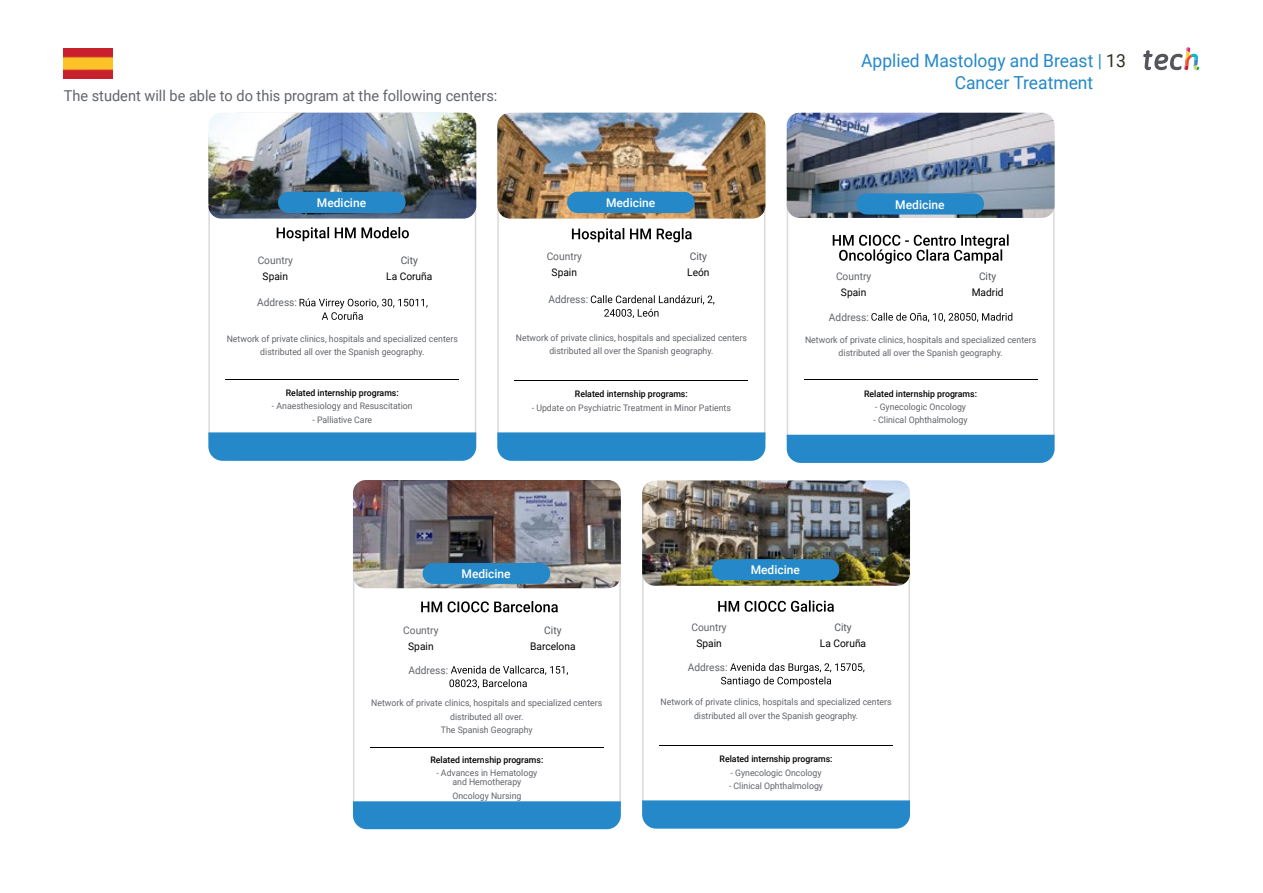
<style>
.page{position:relative;width:1263px;height:893px;background:#fff}
.page>*{position:absolute;margin:0;border:0;box-sizing:border-box;transform-origin:0 0}
.t1{font:18px/22.5px "Roboto";color:#2488c9}
.t2{font:15px "Roboto";color:#61646a}
.t3{font:500 12px "Roboto";color:#fff}
.t4{font:10.5px "Roboto";color:#61646a}
.t5{font:10.5px "Roboto";color:#000}
.t6{font:10.5px "Roboto";color:#52555b}
.t7{font:9px/13.5px "Roboto";color:#61646a;text-align:center}
.t8{font:500 9px "Roboto";color:#000}
.s1{color:#312e20}
</style>
<div class="page">
<svg style="left:1143px;top:47px;width:56px;height:24px"></svg>
<svg style="left:208px;top:112px;width:269px;height:337px"></svg>
<img style="left:208px;top:113px;width:268px;height:106px">
<div style="left:278px;top:192px;width:128px;height:21px;background:#2488c9;border-radius:11px"></div>
<svg style="left:208px;top:432px;width:268px;height:29px"></svg>
<hr style="left:225px;top:379px;width:234px;height:1px;background:#000">
<svg style="left:277px;top:227px;width:132px;height:14px"></svg>
<svg style="left:300px;top:298px;width:127px;height:22px"></svg>
<svg style="left:497px;top:112px;width:269px;height:338px"></svg>
<img style="left:497px;top:113px;width:268px;height:106px">
<div style="left:567px;top:192px;width:128px;height:21px;background:#2488c9;border-radius:11px"></div>
<svg style="left:497px;top:432px;width:268px;height:29px"></svg>
<hr style="left:514px;top:380px;width:234px;height:1px;background:#000">
<svg style="left:572px;top:228px;width:120px;height:14px"></svg>
<svg style="left:591px;top:295px;width:123px;height:23px"></svg>
<svg style="left:786px;top:123px;width:269px;height:330px"></svg>
<img style="left:787px;top:113px;width:267px;height:105px">
<div style="left:856px;top:193px;width:128px;height:22px;background:#2488c9;border-radius:11px"></div>
<div style="left:787px;top:435px;width:267px;height:28px;background:#2488c9"></div>
<hr style="left:804px;top:380px;width:233px;height:1px;background:#000">
<svg style="left:833px;top:234px;width:176px;height:30px"></svg>
<svg style="left:871px;top:313px;width:141px;height:9px"></svg>
<svg style="left:352px;top:588px;width:269px;height:215px"></svg>
<img style="left:353px;top:480px;width:268px;height:108px">
<div style="left:423px;top:563px;width:127px;height:21px;background:#2488c9;border-radius:10px"></div>
<div style="left:353px;top:801px;width:268px;height:28px;background:#2488c9"></div>
<hr style="left:370px;top:747px;width:234px;height:1px;background:#000">
<svg style="left:421px;top:601px;width:137px;height:11px"></svg>
<svg style="left:449px;top:666px;width:119px;height:22px"></svg>
<svg style="left:642px;top:507px;width:269px;height:296px"></svg>
<img style="left:642px;top:480px;width:268px;height:106px">
<div style="left:712px;top:559px;width:127px;height:21px;background:#2488c9;border-radius:11px"></div>
<svg style="left:642px;top:800px;width:268px;height:29px"></svg>
<hr style="left:659px;top:745px;width:234px;height:1px;background:#000">
<svg style="left:718px;top:600px;width:116px;height:12px"></svg>
<svg style="left:721px;top:663px;width:143px;height:23px"></svg>
<img style="left:64px;top:49px;width:49px;height:30px">
<h2 class="t2" style="left:64px;top:86px;width:435px">The student will be able to do this program at the following centers:</h2>
<h1 class="t1" style="left:955px;top:48px;width:173px;text-indent:-93px">Applied Mastology and Breast | <span class="s1">13<br></span>Cancer Treatment</h1>
<h3 class="t3" style="left:317px;top:194px;width:51px">Medicine</h3>
<h3 class="t3" style="left:606px;top:194px;width:51px">Medicine</h3>
<h3 class="t3" style="left:895px;top:196px;width:51px">Medicine</h3>
<p class="t4" style="left:258px;top:253px;width:37px">Country</p>
<p class="t5" style="left:263px;top:269px;width:27px">Spain</p>
<p class="t6" style="left:401px;top:253px;width:19px">City</p>
<p class="t5" style="left:386px;top:269px;width:48px">La Coruña</p>
<p class="t4" style="left:547px;top:249px;width:37px">Country</p>
<p class="t5" style="left:552px;top:265px;width:27px">Spain</p>
<p class="t6" style="left:690px;top:249px;width:19px">City</p>
<p class="t5" style="left:687px;top:265px;width:24px">León</p>
<p class="t4" style="left:257px;top:295px;width:41px">Address:</p>
<p class="t7" style="left:227px;top:332px;width:233px">Network of private clinics, hospitals and specialized centers distributed all over the Spanish geography.</p>
<p class="t8" style="left:286px;top:387px;width:114px">Related internship programs:</p>
<p class="t7" style="left:272px;top:399px;width:142px">- Anaesthesiology and Resuscitation</p>
<p class="t7" style="left:312px;top:412px;width:61px">- Palliative Care</p>
<p class="t4" style="left:548px;top:292px;width:41px">Address:</p>
<p class="t7" style="left:516px;top:331px;width:233px">Network of private clinics, hospitals and specialized centers distributed all over the Spanish geography.</p>
<p class="t8" style="left:575px;top:388px;width:114px">Related internship programs:</p>
<p class="t7" style="left:532px;top:400px;width:201px">- Update on Psychiatric Treatment in Minor Patients</p>
<p class="t4" style="left:836px;top:269px;width:37px">Country</p>
<p class="t5" style="left:841px;top:285px;width:27px">Spain</p>
<p class="t6" style="left:979px;top:269px;width:19px">City</p>
<p class="t5" style="left:972px;top:285px;width:33px">Madrid</p>
<p class="t4" style="left:829px;top:309px;width:41px">Address:</p>
<p class="t7" style="left:805px;top:332px;width:233px">Network of private clinics, hospitals and specialized centers distributed all over the Spanish geography.</p>
<p class="t8" style="left:864px;top:387px;width:114px">Related internship programs:</p>
<p class="t7" style="left:875px;top:400px;width:92px">- Gynecologic Oncology</p>
<p class="t7" style="left:874px;top:413px;width:96px">- Clinical Ophthalmology</p>
<h3 class="t3" style="left:461px;top:565px;width:51px">Medicine</h3>
<p class="t4" style="left:403px;top:623px;width:37px">Country</p>
<p class="t5" style="left:408px;top:639px;width:27px">Spain</p>
<p class="t4" style="left:408px;top:662px;width:41px">Address:</p>
<p class="t6" style="left:544px;top:623px;width:19px">City</p>
<p class="t5" style="left:530px;top:639px;width:47px">Barcelona</p>
<p class="t7" style="left:371px;top:696px;width:233px">Network of private clinics, hospitals and specialized centers distributed all over.<br>The Spanish Geography</p>
<p class="t8" style="left:430px;top:754px;width:114px">Related internship programs:</p>
<p class="t7" style="left:436px;top:768px;width:103px;line-height:9px">- Advances in Hematology and Hemotherapy</p>
<p class="t7" style="left:452px;top:788px;width:70px">Oncology Nursing</p>
<p class="t4" style="left:691px;top:620px;width:37px">Country</p>
<p class="t5" style="left:696px;top:636px;width:27px">Spain</p>
<h3 class="t3" style="left:751px;top:561px;width:51px">Medicine</h3>
<p class="t6" style="left:834px;top:620px;width:19px">City</p>
<p class="t5" style="left:820px;top:636px;width:48px">La Coruña</p>
<p class="t4" style="left:688px;top:660px;width:41px">Address:</p>
<p class="t7" style="left:660px;top:695px;width:233px">Network of private clinics, hospitals and specialized centers distributed all over the Spanish geography.</p>
<p class="t8" style="left:720px;top:753px;width:114px">Related internship programs:</p>
<p class="t7" style="left:730px;top:765px;width:92px">- Gynecologic Oncology</p>
<p class="t7" style="left:729px;top:779px;width:96px">- Clinical Ophthalmology</p>
</div>
